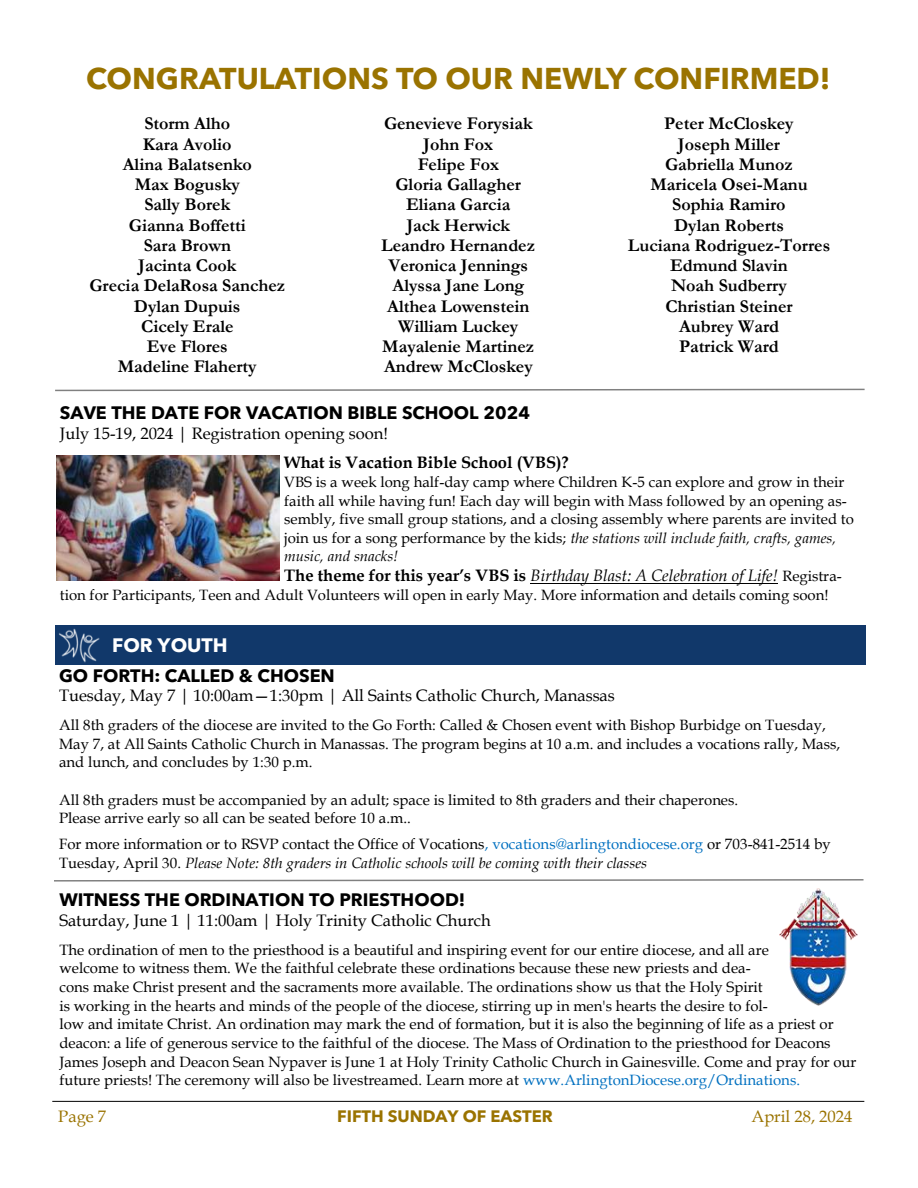
<style>
.page{position:relative;width:918px;height:1188px;background:#fff}
.page>*{position:absolute;margin:0;border:0;box-sizing:border-box;transform-origin:0 0}
.t1{font:700 30px "Avenir Next LT Pro";color:#9a7300}
.t2{font:700 19.5px "Avenir Next LT Pro";color:#fff}
.t3{font:700 18px "Garamond";color:#000}
.t4{font:700 18px "Avenir Next LT Pro";color:#000}
.t5{font:16.5px "Book Antiqua";color:#000}
.t6{font:italic 16.5px "Book Antiqua";color:#000}
.t7{font:700 16.5px "Book Antiqua";color:#000}
.t8{font:700 16.5px "Avenir Next LT Pro";color:#9a7300}
.t9{font:16.5px "Book Antiqua";color:#9a7300}
.t10{font:15px/18.6px "Book Antiqua";color:#000}
.s1{font-style:italic}
.s2{font-weight:700;font-style:normal}
.s3{font-style:normal;font-size:15px}
.s4{color:#0070c0}
</style>
<div class="page">
<hr style="left:52px;top:1101px;width:812px;height:1px;background:#000">
<div style="left:55px;top:625px;width:811px;height:39px;background:#11386a"></div>
<img style="left:59px;top:628px;width:41px;height:35px">
<hr style="left:530px;top:583px;width:248px;height:1px;background:#000">
<img style="left:57px;top:455px;width:223px;height:126px">
<svg style="left:55px;top:388px;width:810px;height:4px"></svg>
<img style="left:779px;top:888px;width:79px;height:117px">
<svg style="left:54px;top:879px;width:810px;height:3px"></svg>
<p class="t1" style="left:86px;top:60px;width:746px">CONGRATULATIONS TO OUR NEWLY CONFIRMED!</p>
<p class="t3" style="left:144px;top:114px;width:87px">Storm Alho</p>
<p class="t3" style="left:143px;top:134px;width:90px">Kara Avolio</p>
<p class="t3" style="left:123px;top:154px;width:131px">Alina Balatsenko</p>
<p class="t3" style="left:135px;top:175px;width:107px">Max Bogusky</p>
<p class="t3" style="left:144px;top:195px;width:87px">Sally Borek</p>
<p class="t3" style="left:129px;top:215px;width:118px">Gianna Boffetti</p>
<p class="t3" style="left:144px;top:235px;width:89px">Sara Brown</p>
<p class="t3" style="left:138px;top:256px;width:100px">Jacinta Cook</p>
<p class="t3" style="left:89px;top:276px;width:197px">Grecia DelaRosa Sanchez</p>
<p class="t3" style="left:134px;top:296px;width:108px">Dylan Dupuis</p>
<p class="t3" style="left:141px;top:316px;width:94px">Cicely Erale</p>
<p class="t3" style="left:147px;top:337px;width:83px">Eve Flores</p>
<p class="t3" style="left:118px;top:357px;width:140px">Madeline Flaherty</p>
<p class="t3" style="left:384px;top:114px;width:150px">Genevieve Forysiak</p>
<p class="t3" style="left:423px;top:134px;width:71px">John Fox</p>
<p class="t3" style="left:418px;top:154px;width:83px">Felipe Fox</p>
<p class="t3" style="left:396px;top:175px;width:127px">Gloria Gallagher</p>
<p class="t3" style="left:406px;top:195px;width:106px">Eliana Garcia</p>
<p class="t3" style="left:406px;top:215px;width:105px">Jack Herwick</p>
<p class="t3" style="left:381px;top:235px;width:155px">Leandro Hernandez</p>
<p class="t3" style="left:388px;top:256px;width:141px">Veronica Jennings</p>
<p class="t3" style="left:392px;top:276px;width:133px">Alyssa Jane Long</p>
<p class="t3" style="left:387px;top:296px;width:144px">Althea Lowenstein</p>
<p class="t3" style="left:398px;top:316px;width:122px">William Luckey</p>
<p class="t3" style="left:382px;top:337px;width:154px">Mayalenie Martinez</p>
<p class="t3" style="left:384px;top:357px;width:150px">Andrew McCloskey</p>
<p class="t3" style="left:664px;top:114px;width:131px">Peter McCloskey</p>
<p class="t3" style="left:678px;top:134px;width:104px">Joseph Miller</p>
<p class="t3" style="left:665px;top:154px;width:129px">Gabriella Munoz</p>
<p class="t3" style="left:650px;top:175px;width:159px">Maricela Osei-Manu</p>
<p class="t3" style="left:672px;top:195px;width:115px">Sophia Ramiro</p>
<p class="t3" style="left:674px;top:215px;width:111px">Dylan Roberts</p>
<p class="t3" style="left:628px;top:235px;width:204px">Luciana Rodriguez-Torres</p>
<p class="t3" style="left:670px;top:256px;width:119px">Edmund Slavin</p>
<p class="t3" style="left:671px;top:276px;width:117px">Noah Sudberry</p>
<p class="t3" style="left:665px;top:296px;width:129px">Christian Steiner</p>
<p class="t3" style="left:679px;top:316px;width:102px">Aubrey Ward</p>
<p class="t3" style="left:679px;top:337px;width:101px">Patrick Ward</p>
<p class="t4" style="left:60px;top:401px;width:472px">SAVE THE DATE FOR VACATION BIBLE SCHOOL 2024</p>
<p class="t5" style="left:60px;top:423px;width:330px">July 15-19, 2024 | Registration opening soon!</p>
<p class="t7" style="left:284px;top:453px;width:286px">What is Vacation Bible School (VBS)?</p>
<p class="t10" style="left:284px;top:473px;width:571px">VBS is a week long half-day camp where Children K-5 can explore and grow in their faith all while having fun! Each day will begin with Mass followed by an opening as&shy;sembly, five small group stations, and a closing assembly where parents are invited to join us for a song performance by the kids; <span class="s1">the stations will include faith, crafts, games, music, and snacks!</span></p>
<p class="t6" style="left:284px;top:566px;width:559px"><span class="s2">The theme for this year’s VBS is</span> Birthday Blast: A Celebration of Life! <span class="s3">Registra-</span></p>
<p class="t10" style="left:60px;top:586px;width:770px">tion for Participants, Teen and Adult Volunteers will open in early May. More information and details coming soon!</p>
<p class="t2" style="left:112px;top:633px;width:117px">FOR YOUTH</p>
<p class="t4" style="left:59px;top:664px;width:277px">GO FORTH: CALLED &amp; CHOSEN</p>
<p class="t5" style="left:59px;top:686px;width:557px">Tuesday, May 7 | 10:00am—1:30pm | All Saints Catholic Church, Manassas</p>
<p class="t10" style="left:59px;top:716px;width:783px">All 8th graders of the diocese are invited to the Go Forth: Called &amp; Chosen event with Bishop Burbidge on Tuesday,<br>May 7, at All Saints Catholic Church in Manassas. The program begins at 10 a.m. and includes a vocations rally, Mass, and lunch, and concludes by 1:30 p.m.</p>
<p class="t10" style="left:59px;top:790px;width:681px">All 8th graders must be accompanied by an adult; space is limited to 8th graders and their chaperones.</p>
<p class="t10" style="left:59px;top:809px;width:353px">Please arrive early so all can be seated before 10 a.m..</p>
<p class="t10" style="left:59px;top:835px;width:773px">For more information or to RSVP contact the Office of Vocations<span class="s4">, vocations@arlingtondiocese.org</span> or 703-841-2514 by<br>Tuesday, April 30. <span class="s1">Please Note: 8th graders in Catholic schools will be coming with their classes</span></p>
<p class="t4" style="left:59px;top:889px;width:407px">WITNESS THE ORDINATION TO PRIESTHOOD!</p>
<p class="t5" style="left:59px;top:911px;width:433px">Saturday, June 1 | 11:00am | Holy Trinity Catholic Church</p>
<p class="t10" style="left:59px;top:941px;width:799px">The ordination of men to the priesthood is a beautiful and inspiring event for our entire diocese, and all are<br>welcome to witness them. We the faithful celebrate these ordinations because these new priests and dea-<br>cons make Christ present and the sacraments more available. The ordinations show us that the Holy Spirit<br>is working in the hearts and minds of the people of the diocese, stirring up in men's hearts the desire to fol-<br>low and imitate Christ. An ordination may mark the end of formation, but it is also the beginning of life as a priest or deacon: a life of generous service to the faithful of the diocese. The Mass of Ordination to the priesthood for Deacons James Joseph and Deacon Sean Nypaver is June 1 at Holy Trinity Catholic Church in Gainesville. Come and pray for our future priests! The ceremony will also be livestreamed. Learn more at <span class="s4">www.ArlingtonDiocese.org/Ordinations.</span></p>
<p class="t9" style="left:58px;top:1107px;width:49px">Page 7</p>
<p class="t8" style="left:337px;top:1106px;width:217px">FIFTH SUNDAY OF EASTER</p>
<p class="t9" style="left:751px;top:1107px;width:102px">April 28, 2024</p>
</div>
